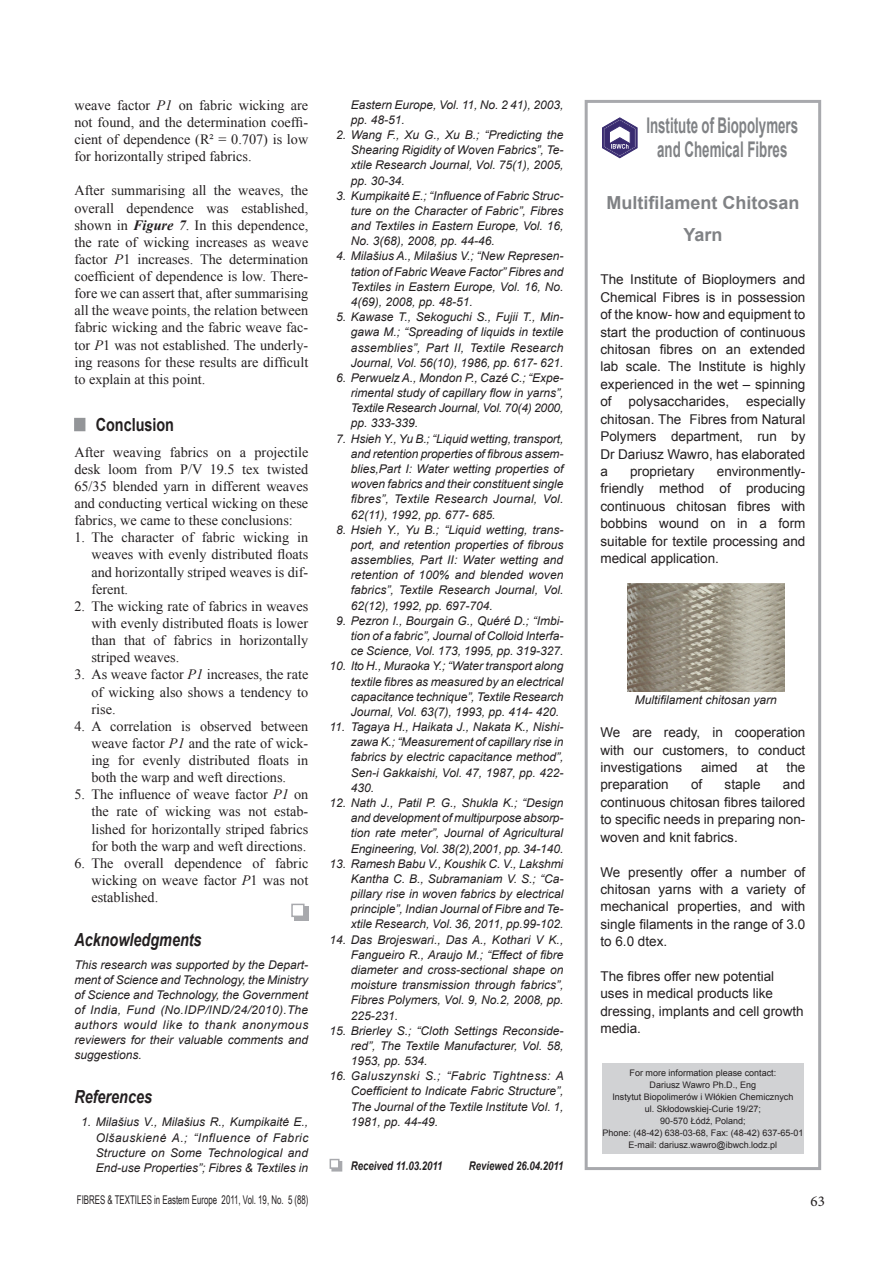
<style>
.page{position:relative;width:893px;height:1263px;background:#fff}
.page>*{position:absolute;margin:0;border:0;box-sizing:border-box;transform-origin:0 0}
.t1{font:700 21.6px/24px "Arial";color:#808285;text-align:center;scale:.62 1}
.t2{font:italic 700 18px "Arial";color:#231f20;scale:.8 1}
.t3{font:700 18px/32.7px "Arial";color:#808285;text-align:center}
.t4{font:700 18px "Arial";color:#231f20;scale:.8 1}
.t5{font:15px "Minion Pro";color:#231f20}
.t6{font:14.25px/17.1px "Times New Roman";color:#231f20;text-align:justify}
.t7{font:13.5px/17.4px "Arial";color:#231f20;text-align:justify}
.t8{font:italic 12px/15.1px "Arial";color:#231f20;text-align:justify}
.t9{font:12px "Arial Narrow";color:#231f20;scale:.8 1}
.t10{font:italic 700 12px "Arial";color:#231f20;scale:.8 1}
.t11{font:9px/12px "Arial";color:#231f20;text-align:center}
.s1{font-style:italic}
.s2{font-weight:700;font-style:italic}
.s3{color:#939598}
</style>
<div class="page">
<div style="left:74px;top:418px;width:11px;height:13px;border:3px solid #939598"></div>
<div style="left:331px;top:1161px;width:11px;height:10px;background:#a8a9ad"></div>
<div style="left:330px;top:1159px;width:10px;height:10px;background:#fff;border:2px solid #a8a9ad"></div>
<div style="left:294px;top:906px;width:14px;height:15px;background:#a8a9ad"></div>
<div style="left:291px;top:904px;width:14px;height:13px;background:#fff;border:2px solid #a8a9ad"></div>
<div style="left:585px;top:100px;width:236px;height:1070px;border:3px solid #a8a9ad"></div>
<div style="left:602px;top:1063px;width:202px;height:90px;background:#d1d2d4"></div>
<img style="left:627px;top:583px;width:157px;height:108px">
<svg style="left:602px;top:118px;width:35px;height:40px"></svg>
<p class="t6" style="left:74px;top:96px;width:235px">weave factor <span class="s1">P1</span> on fabric wicking are not found, and the determination coeffi&shy;cient of dependence (R² = 0.707) is low for horizontally striped fabrics.</p>
<p class="t6" style="left:74px;top:182px;width:235px">After summarising all the weaves, the overall dependence was established, shown in <span class="s2">Figure 7</span>. In this dependence, the rate of wicking increases as weave factor <span class="s1">P</span>1 increases. The determination coefficient of dependence is low. There&shy;fore we can assert that, after summarising all the weave points, the relation between fabric wicking and the fabric weave fac&shy;tor <span class="s1">P</span>1 was not established. The underly&shy;ing reasons for these results are difficult to explain at this point.</p>
<h2 class="t4" style="left:74px;top:413px;width:126px"><span class="s3">■</span> Conclusion</h2>
<p class="t6" style="left:74px;top:443px;width:235px">After weaving fabrics on a projectile desk loom from P/V 19.5 tex twisted 65/35 blended yarn in different weaves and conducting vertical wicking on these fabrics, we came to these conclusions:</p>
<p class="t6" style="left:91px;top:529px;width:218px;text-indent:-17px">1. The character of fabric wicking in weaves with evenly distributed floats and horizontally striped weaves is dif&shy;ferent.</p>
<p class="t6" style="left:91px;top:597px;width:218px;text-indent:-17px">2. The wicking rate of fabrics in weaves with evenly distributed floats is lower than that of fabrics in horizontally striped weaves.</p>
<p class="t6" style="left:91px;top:666px;width:218px;text-indent:-17px">3. As weave factor <span class="s1">P1</span> increases, the rate of wicking also shows a tendency to rise.</p>
<p class="t6" style="left:91px;top:717px;width:218px;text-indent:-17px">4. A correlation is observed between weave factor <span class="s1">P1</span> and the rate of wick&shy;ing for evenly distributed floats in both the warp and weft directions.</p>
<p class="t6" style="left:91px;top:786px;width:218px;text-indent:-17px">5. The influence of weave factor <span class="s1">P1</span> on the rate of wicking was not estab&shy;lished for horizontally striped fabrics for both the warp and weft directions.</p>
<p class="t6" style="left:91px;top:854px;width:218px;text-indent:-17px">6. The overall dependence of fabric wicking on weave factor <span class="s1">P</span>1 was not established.</p>
<h2 class="t2" style="left:74px;top:928px;width:161px">Acknowledgments</h2>
<p class="t8" style="left:74px;top:958px;width:235px">This research was supported by the Depart&shy;ment of Science and Technology, the Ministry of Science and Technology, the Government of India, Fund (No.IDP/IND/24/2010).The authors would like to thank anonymous reviewers for their valuable comments and suggestions.</p>
<h2 class="t2" style="left:74px;top:1085px;width:99px">References</h2>
<p class="t8" style="left:96px;top:1115px;width:214px;text-indent:-15px">1. Milašius V., Milašius R., Kumpikaitė E., Olšauskienė A.; “Influence of Fabric Structure on Some Technological and End-use Properties”; Fibres &amp; Textiles in</p>
<p class="t8" style="left:351px;top:97px;width:214px">Eastern Europe, Vol. 11, No. 2 41), 2003, pp. 48-51.</p>
<p class="t8" style="left:351px;top:127px;width:214px;text-indent:-15px">2. Wang F., Xu G., Xu B.; “Predicting the Shearing Rigidity of Woven Fabrics”, Te&shy;xtile Research Journal, Vol. 75(1), 2005, pp. 30-34.</p>
<p class="t8" style="left:351px;top:188px;width:214px;text-indent:-15px">3. Kumpikaitė E.; “Influence of Fabric Struc&shy;ture on the Character of Fabric”, Fibres and Textiles in Eastern Europe, Vol. 16, No. 3(68), 2008, pp. 44-46.</p>
<p class="t8" style="left:351px;top:249px;width:214px;text-indent:-15px">4. Milašius A., Milašius V.; “New Represen&shy;tation of Fabric Weave Factor” Fibres and Textiles in Eastern Europe, Vol. 16, No.<br>4(69), 2008, pp. 48-51.</p>
<p class="t8" style="left:351px;top:310px;width:214px;text-indent:-15px">5. Kawase T., Sekoguchi S., Fujii T., Min&shy;gawa M.; “Spreading of liquids in textile assemblies”, Part II, Textile Research Journal, Vol. 56(10), 1986, pp. 617- 621.</p>
<p class="t8" style="left:351px;top:370px;width:214px;text-indent:-15px">6. Perwuelz A., Mondon P., Cazé C.; “Expe&shy;rimental study of capillary flow in yarns”, Textile Research Journal, Vol. 70(4) 2000, pp. 333-339.</p>
<p class="t8" style="left:351px;top:431px;width:214px;text-indent:-15px">7. Hsieh Y., Yu B.; “Liquid wetting, transport, and retention properties of fibrous assem&shy;blies,Part I: Water wetting properties of woven fabrics and their constituent single fibres”, Textile Research Journal, Vol.<br>62(11), 1992, pp. 677- 685.</p>
<p class="t8" style="left:351px;top:522px;width:214px;text-indent:-15px">8. Hsieh Y., Yu B.; “Liquid wetting, trans&shy;port, and retention properties of fibrous assemblies, Part II: Water wetting and retention of 100% and blended woven fabrics”, Textile Research Journal, Vol.<br>62(12), 1992, pp. 697-704.</p>
<p class="t8" style="left:351px;top:613px;width:214px;text-indent:-15px">9. Pezron I., Bourgain G., Quéré D.; “Imbi&shy;tion of a fabric”, Journal of Colloid Interfa&shy;ce Science, Vol. 173, 1995, pp. 319-327.</p>
<p class="t8" style="left:351px;top:659px;width:214px;text-indent:-21px">10. Ito H., Muraoka Y.; “Water transport along textile fibres as measured by an electrical capacitance technique”, Textile Research Journal, Vol. 63(7), 1993, pp. 414- 420.</p>
<p class="t8" style="left:351px;top:719px;width:214px;text-indent:-21px">11. Tagaya H., Haikata J., Nakata K., Nishi&shy;zawa K.; “Measurement of capillary rise in fabrics by electric capacitance method”, Sen-i Gakkaishi, Vol. 47, 1987, pp. 422- 430.</p>
<p class="t8" style="left:351px;top:795px;width:214px;text-indent:-21px">12. Nath J., Patil P. G., Shukla K.; “Design and development of multipurpose absorp&shy;tion rate meter”, Journal of Agricultural Engineering, Vol. 38(2),2001, pp. 34-140.</p>
<p class="t8" style="left:351px;top:856px;width:214px;text-indent:-21px">13. Ramesh Babu V., Koushik C. V., Lakshmi Kantha C. B., Subramaniam V. S.; “Ca&shy;pillary rise in woven fabrics by electrical principle”, Indian Journal of Fibre and Te&shy;xtile Research, Vol. 36, 2011, pp.99-102.</p>
<p class="t8" style="left:351px;top:932px;width:214px;text-indent:-21px">14. Das Brojeswari., Das A., Kothari V K., Fangueiro R., Araujo M.; “Effect of fibre diameter and cross-sectional shape on moisture transmission through fabrics”, Fibres Polymers, Vol. 9, No.2, 2008, pp.<br>225-231.</p>
<p class="t8" style="left:351px;top:1023px;width:214px;text-indent:-21px">15. Brierley S.; “Cloth Settings Reconside&shy;red”, The Textile Manufacturer, Vol. 58, 1953, pp. 534.</p>
<p class="t8" style="left:351px;top:1069px;width:214px;text-indent:-21px">16. Galuszynski S.; “Fabric Tightness: A Co efficient to Indicate Fabric Structure”, The Journal of the Textile Institute Vol. 1, 1981, pp. 44-49.</p>
<p class="t10" style="left:351px;top:1158px;width:116px">Received 11.03.2011</p>
<p class="t10" style="left:469px;top:1158px;width:120px">Reviewed 26.04.2011</p>
<h1 class="t1" style="left:646px;top:114px;width:246px">Institute of Biopolymers and Chemical Fibres</h1>
<h2 class="t3" style="left:606px;top:187px;width:194px">Multifilament Chitosan<br>Yarn</h2>
<p class="t7" style="left:600px;top:271px;width:206px">The Institute of Bioploymers and Chemical Fibres is in possession of the know- how and equipment to start the production of continuous chitosan fibres on an extended lab scale. The Institute is highly experienced in the wet – spinning of</p>
<p class="t7" style="left:600px;top:393px;width:206px;text-indent:146px">especially chitosan. The Fibres from Natural Polymers department, run by Dr Dariusz Wawro, has elaborated a</p>
<p class="t7" style="left:629px;top:393px;width:102px">polysaccharides,</p>
<p class="t7" style="left:600px;top:463px;width:206px;text-indent:116px">environmently&shy;friendly method of producing continuous chitosan fibres with bobbins wound on in a form suitable for textile processing and medical application.</p>
<p class="t7" style="left:630px;top:463px;width:66px">proprietary</p>
<p class="t8" style="left:635px;top:692px;width:144px">Multifilament chitosan yarn</p>
<p class="t7" style="left:600px;top:724px;width:206px">We are ready, in cooperation with our customers, to conduct investigations</p>
<p class="t7" style="left:701px;top:759px;width:38px">aimed</p>
<p class="t7" style="left:757px;top:759px;width:13px">at</p>
<p class="t7" style="left:787px;top:759px;width:20px">the</p>
<p class="t7" style="left:600px;top:776px;width:70px">preparation</p>
<p class="t7" style="left:691px;top:776px;width:13px">of</p>
<p class="t7" style="left:725px;top:776px;width:38px">staple</p>
<p class="t7" style="left:600px;top:776px;width:206px;text-indent:182px">and continuous chitosan fibres tailored to specific needs in preparing non&shy;woven and knit fabrics.</p>
<p class="t7" style="left:600px;top:863px;width:206px">We presently offer a number of chitosan yarns with a variety of mechanical properties, and with single filaments in the range of 3.0 to 6.0 dtex.</p>
<p class="t7" style="left:600px;top:968px;width:205px;text-align:left">The fibres offer new potential uses in medical products like dressing, implants and cell growth media.</p>
<p class="t11" style="left:602px;top:1066px;width:203px">For more information please contact:<br>Dariusz Wawro Ph.D., Eng<br>Instytut Biopolimerów i Włókien Chemicznych<br>ul. Skłodowskiej-Curie 19/27;<br>90-570 Łódź, Poland;<br>Phone: (48-42) 638-03-68, Fax: (48-42) 637-65-01<br>E-mail: dariusz.wawro@ibwch.lodz.pl</p>
<p class="t9" style="left:77px;top:1191px;width:291px">FIBRES &amp; TEXTILES in Eastern Europe 2011, Vol. 19, No. 5 (88)</p>
<p class="t5" style="left:810px;top:1191px;width:16px">63</p>
</div>
